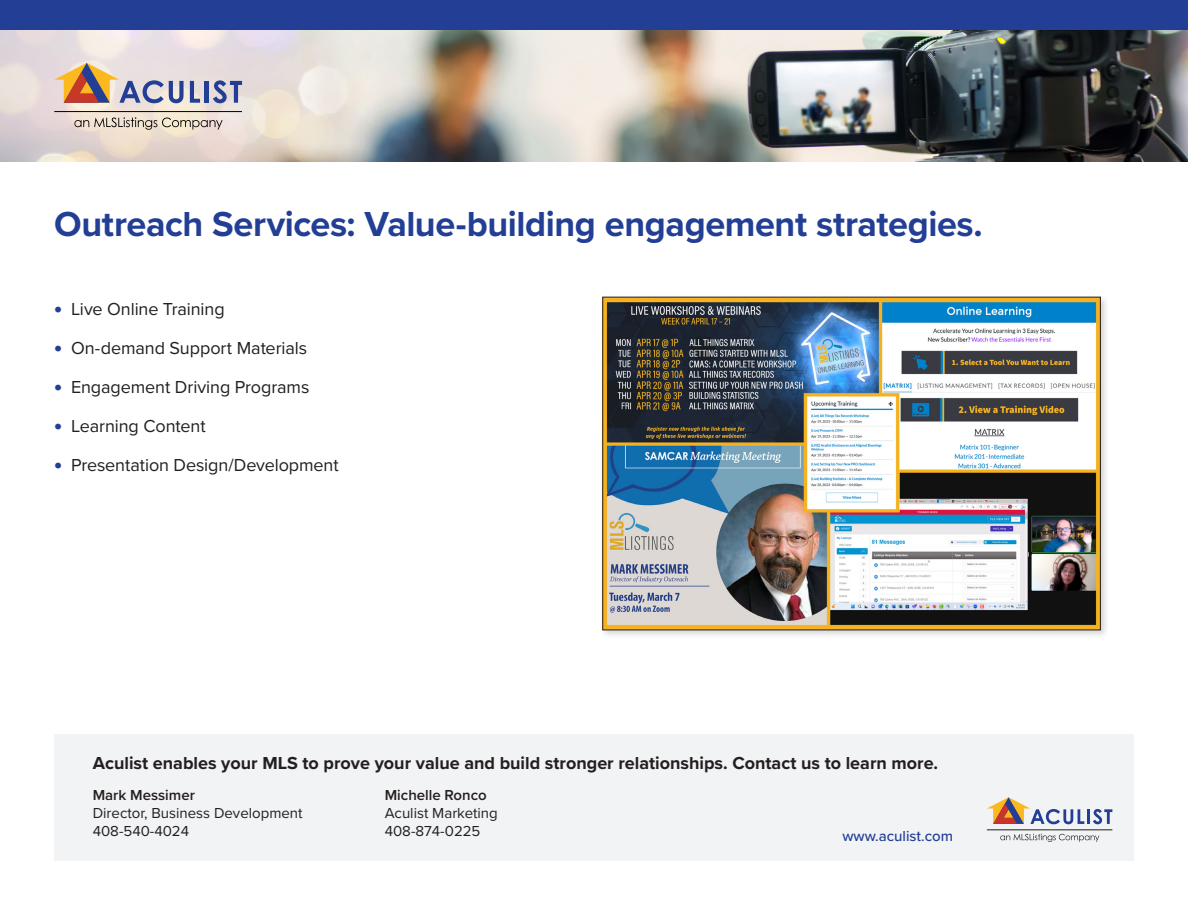
<style>
.page{position:relative;width:1188px;height:918px;background:#fff}
.page>*{position:absolute;margin:0;border:0;box-sizing:border-box;transform-origin:0 0}
.t1{font:700 36px "Proxima Nova";letter-spacing:-.01em;color:#223e95}
.t2{font:18px "Proxima Nova";letter-spacing:-.005em;color:#231f20}
.t3{font:700 18px "Proxima Nova";color:#231f20}
.t4{font:15px/18px "Proxima Nova";color:#231f20}
.t5{font:600 15px "Proxima Nova";color:#231f20}
.t6{font:500 15px "Proxima Nova";color:#223e95}
.s1{font-weight:900;font-size:22.5px;color:#223e95}
</style>
<div class="page">
<div style="left:600px;top:294px;width:509px;height:345px;background:#231f20;opacity:.2"></div>
<img style="left:605px;top:299px;width:494px;height:329px">
<div style="left:0;top:0;width:1188px;height:31px;background:#223e95"></div>
<img style="left:0;top:30px;width:1188px;height:132px">
<svg style="left:190px;top:81px;width:10px;height:22px"></svg>
<div style="left:204px;top:81px;width:5px;height:22px;background:#233f95"></div>
<svg style="left:213px;top:80px;width:29px;height:23px"></svg>
<svg style="left:54px;top:63px;width:130px;height:40px;background:#c4aca4"></svg>
<hr style="left:54px;top:111px;width:188px;height:1px;background:#000">
<svg style="left:74px;top:117px;width:149px;height:13px;background:#c9bdae"></svg>
<div style="left:54px;top:734px;width:1080px;height:127px;background:#f2f3f4"></div>
<hr style="left:1087px;top:809px;width:3px;height:15px;background:#233e95">
<svg style="left:1093px;top:809px;width:19px;height:15px"></svg>
<svg style="left:987px;top:797px;width:97px;height:27px"></svg>
<hr style="left:987px;top:830px;width:125px;height:1px;background:#231f20">
<svg style="left:1000px;top:834px;width:99px;height:8px"></svg>
<p class="t1" style="left:54px;top:198px;width:930px">Outreach Services: Value-building engagement strategies.</p>
<p class="t2" style="left:54px;top:295px;width:172px"><span class="s1">•</span> Live Online Training</p>
<p class="t2" style="left:54px;top:334px;width:255px"><span class="s1">•</span> On-demand Support Materials</p>
<p class="t2" style="left:54px;top:373px;width:257px"><span class="s1">•</span> Engagement Driving Programs</p>
<p class="t2" style="left:54px;top:412px;width:153px"><span class="s1">•</span> Learning Content</p>
<p class="t2" style="left:54px;top:451px;width:286px"><span class="s1">•</span> Presentation Design/Development</p>
<p class="t3" style="left:93px;top:750px;width:847px">Aculist enables your MLS to prove your value and build stronger relationships. Contact us to learn more.</p>
<p class="t5" style="left:93px;top:784px;width:104px">Mark Messimer</p>
<p class="t4" style="left:93px;top:803px;width:211px">Director, Business Development<br>408-540-4024</p>
<p class="t5" style="left:385px;top:784px;width:104px">Michelle Ronco</p>
<p class="t4" style="left:385px;top:803px;width:115px">Aculist Marketing</p>
<p class="t4" style="left:385px;top:821px;width:97px">408-874-0225</p>
<p class="t6" style="left:842px;top:824px;width:112px">www.aculist.com</p>
</div>
